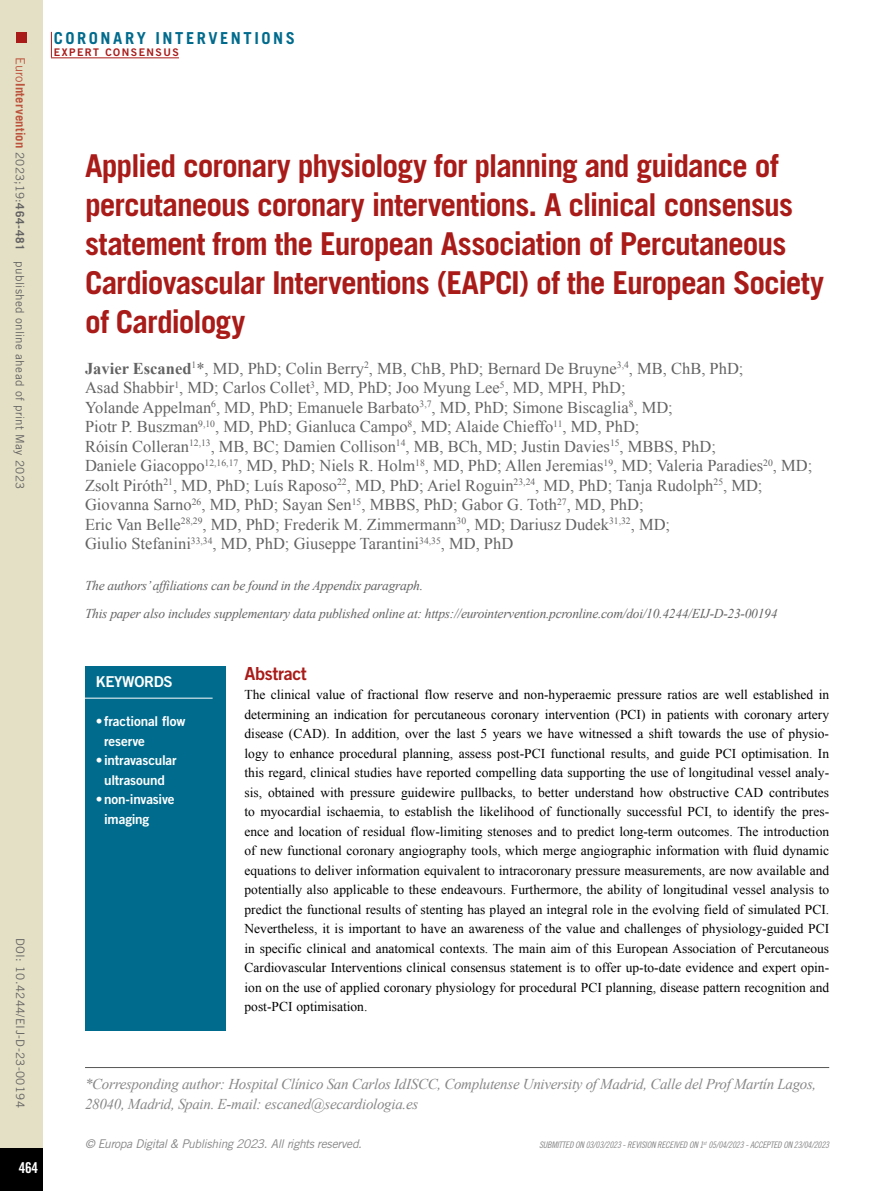
<style>
.page{position:relative;width:893px;height:1191px;background:#fff}
.page>*{position:absolute;margin:0;border:0;box-sizing:border-box;transform-origin:0 0}
.t1{font:700 31.5px/39px "Trade Gothic LT Std";letter-spacing:-.035em;color:#a91b18}
.t2{font:18px "Trade Gothic LT Std Bd 2";letter-spacing:-.02em;color:#a91b18}
.t3{font:16.5px/19.5px "Times New Roman";color:#646363}
.t4{font:700 16.5px "Trade Gothic LT Std";letter-spacing:.155em;color:#006b8d}
.t5{font:italic 15px/19.5px "Times New Roman";letter-spacing:-.02em;color:#878787}
.t6{font:15px "Trade Gothic LT Std Bd 2";letter-spacing:-.02em;color:#fff}
.t7{font:15px "Trade Gothic LT Std Bd Cn 20";color:#fff}
.t8{font:13.5px/19.5px "Times New Roman";color:#000;text-align:justify}
.t9{font:italic 13.5px/28px "Times New Roman";letter-spacing:-.02em;color:#646363}
.t10{font:13.5px/19.5px "Trade Gothic LT Std Bd 2";letter-spacing:-.015em;color:#fff}
.t11{font:italic 12px "Trade Gothic LT Std";letter-spacing:-.03em;color:#878787}
.t12{font:11.7px "Trade Gothic LT Std";letter-spacing:.03em;color:#646363}
.t13{font:10.5px "Trade Gothic LT Std Bd 2";letter-spacing:.14em;color:#a91b18}
.t14{font:9px "Trade Gothic LT Std Cn 18 Obl";letter-spacing:-.02em;color:#878787}
.s1{font-size:12.75px;color:#bc533d}
.s2{font-weight:700;font-size:12.75px;color:#bc533d}
.s3{font-weight:700}
</style>
<div class="page">
<div style="left:0;top:0;width:43px;height:1191px;background:#e4e0c5"></div>
<div style="left:0;top:1148px;width:43px;height:43px;background:#000"></div>
<div style="left:16px;top:32px;width:10px;height:10px;background:#a91b18"></div>
<svg style="left:51px;top:32px;width:1px;height:25px"></svg>
<hr style="left:51px;top:57px;width:128px;height:1px;background:#a91b18">
<hr style="left:85px;top:1067px;width:744px;height:1px;background:#575756">
<div style="left:85px;top:665px;width:140px;height:365px;background:#006b8d"></div>
<hr style="left:83px;top:698px;width:130px;height:1px;background:#fff">
<p class="t12" style="left:27px;top:57px;width:433px;rotate:90deg"><span class="s1">Euro</span><span class="s2">Intervention</span> 2023;19:<span class="s3">464-481</span> published online ahead of print May 2023</p>
<p class="t4" style="left:54px;top:28px;width:243px">CORONARY INTERVENTIONS</p>
<p class="t13" style="left:54px;top:45px;width:127px">EXPERT CONSENSUS</p>
<p class="t1" style="left:85px;top:145px;width:740px">Applied coronary physiology for planning and guidance of percutaneous coronary interventions. A clinical consensus statement from the European Association of Percutaneous Cardiovascular Interventions (EAPCI) of the European Society of Cardiology</p>
<p class="t3" style="left:85px;top:358px;width:729px"><span class="s3">Javier Escaned</span><sup>1</sup>*, MD, PhD; Colin Berry<sup>2</sup>, MB, ChB, PhD; Bernard De Bruyne<sup>3,4</sup>, MB, ChB, PhD;<br>Asad Shabbir<sup>1</sup>, MD; Carlos Collet<sup>3</sup>, MD, PhD; Joo Myung Lee<sup>5</sup>, MD, MPH, PhD;<br>Yolande Appelman<sup>6</sup>, MD, PhD; Emanuele Barbato<sup>3,7</sup>, MD, PhD; Simone Biscaglia<sup>8</sup>, MD;<br>Piotr P. Buszman<sup>9,10</sup>, MD, PhD; Gianluca Campo<sup>8</sup>, MD; Alaide Chieffo<sup>11</sup>, MD, PhD;<br>Róisín Colleran<sup>12,13</sup>, MB, BC; Damien Collison<sup>14</sup>, MB, BCh, MD; Justin Davies<sup>15</sup>, MBBS, PhD;<br>Daniele Giacoppo<sup>12,16,17</sup>, MD, PhD; Niels R. Holm<sup>18</sup>, MD, PhD; Allen Jeremias<sup>19</sup>, MD; Valeria Paradies<sup>20</sup>, MD; Zsolt Piróth<sup>21</sup>, MD, PhD; Luís Raposo<sup>22</sup>, MD, PhD; Ariel Roguin<sup>23,24</sup>, MD, PhD; Tanja Rudolph<sup>25</sup>, MD; Giovanna Sarno<sup>26</sup>, MD, PhD; Sayan Sen<sup>15</sup>, MBBS, PhD; Gabor G. Toth<sup>27</sup>, MD, PhD;<br>Eric Van Belle<sup>28,29</sup>, MD, PhD; Frederik M. Zimmermann<sup>30</sup>, MD; Dariusz Dudek<sup>31,32</sup>, MD;<br>Giulio Stefanini<sup>33,34</sup>, MD, PhD; Giuseppe Tarantini<sup>34,35</sup>, MD, PhD</p>
<p class="t9" style="left:85px;top:571px;width:694px">The authors’ affiliations can be found in the Appendix paragraph.<br>This paper also includes supplementary data published online at: https://eurointervention.pcronline.com/doi/10.4244/EIJ-D-23-00194</p>
<p class="t12" style="left:27px;top:937px;width:172px;rotate:90deg">DOI: 10.4244/EIJ-D-23-00194</p>
<p class="t7" style="left:19px;top:1158px;width:21px">464</p>
<p class="t6" style="left:96px;top:672px;width:79px">KEYWORDS</p>
<p class="t10" style="left:104px;top:711px;width:83px;text-indent:-9px">• fractional flow reserve</p>
<p class="t10" style="left:96px;top:750px;width:82px;text-align:center">• intravascular ultrasound</p>
<p class="t10" style="left:104px;top:789px;width:72px;text-indent:-9px">•non-invasive imaging</p>
<h2 class="t2" style="left:244px;top:662px;width:64px">Abstract</h2>
<p class="t8" style="left:244px;top:684px;width:586px">The clinical value of fractional flow reserve and non-hyperaemic pressure ratios are well established in determining an indication for percutaneous coronary intervention (PCI) in patients with coronary artery disease (CAD). In addition, over the last 5 years we have witnessed a shift towards the use of physio&shy;logy to enhance procedural planning, assess post-PCI functional results, and guide PCI optimisation. In this regard, clinical studies have reported compelling data supporting the use of longitudinal vessel analy&shy;sis, obtained with pressure guidewire pullbacks, to better understand how obstructive CAD contributes to myocardial ischaemia, to establish the likelihood of functionally successful PCI, to identify the pres&shy;ence and location of residual flow-limiting stenoses and to predict long-term outcomes. The introduction of new functional coronary angiography tools, which merge angiographic information with fluid dynamic equations to deliver information equivalent to intracoronary pressure measurements, are now available and potentially also applicable to these endeavours. Furthermore, the ability of longitudinal vessel analysis to predict the functional results of stenting has played an integral role in the evolving field of simulated PCI.<br>Nevertheless, it is important to have an awareness of the value and challenges of physiology-guided PCI in specific clinical and anatomical contexts. The main aim of this European Association of Percutaneous Cardiovascular Interventions clinical consensus statement is to offer up-to-date evidence and expert opin&shy;ion on the use of applied coronary physiology for procedural PCI planning, disease pattern recognition and post-PCI optimisation.</p>
<p class="t5" style="left:85px;top:1074px;width:733px">*Corresponding author: Hospital Clínico San Carlos IdISCC, Complutense University of Madrid, Calle del Prof Martín Lagos,<br>28040, Madrid, Spain. E-mail: escaned@secardiologia.es</p>
<p class="t11" style="left:85px;top:1137px;width:278px">© Europa Digital &amp; Publishing 2023. All rights reserved.</p>
<p class="t14" style="left:539px;top:1139px;width:292px">SUBMITTED ON 03/03/2023 - REVISION RECEIVED ON 1<sup>st</sup> 05/04/2023 - ACCEPTED ON 23/04/2023</p>
</div>
